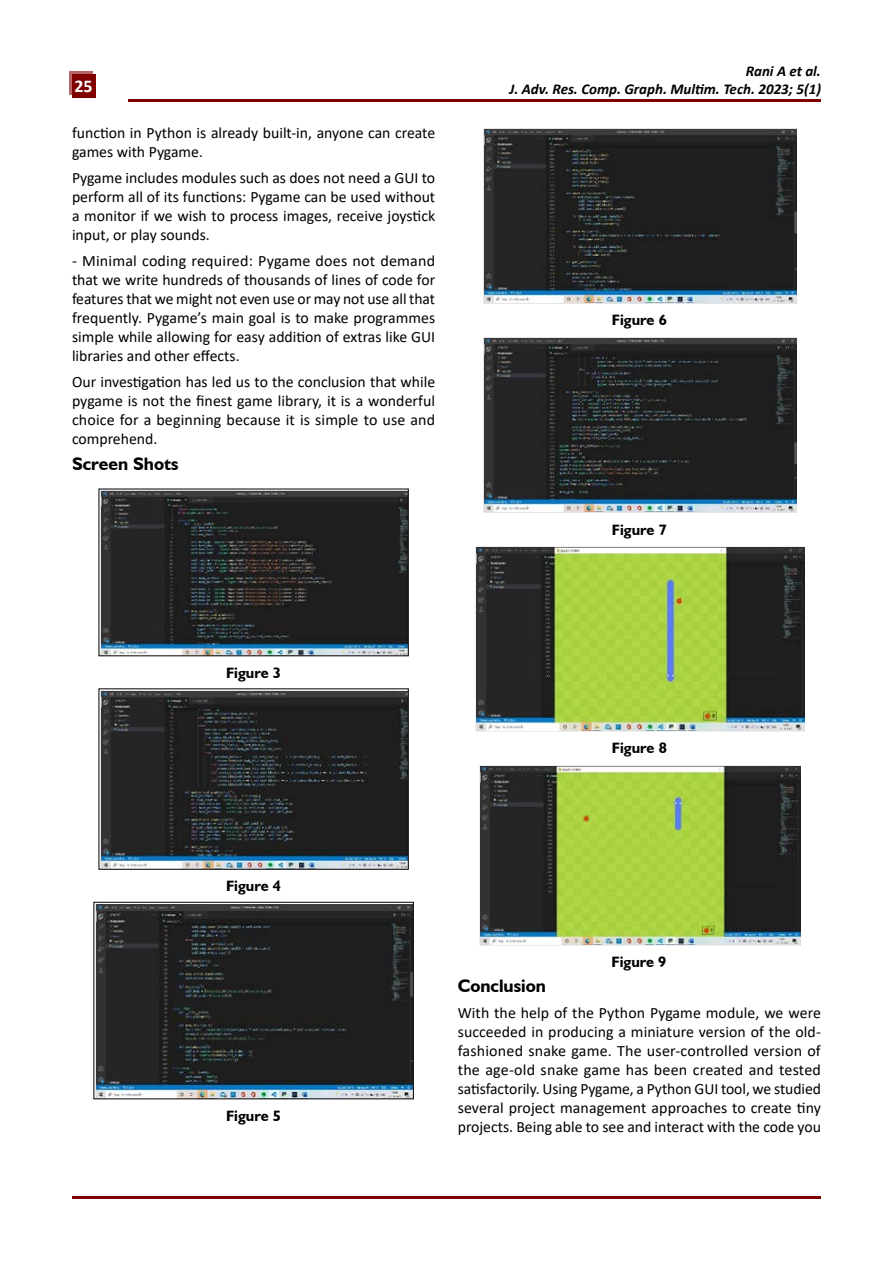
<style>
.page{position:relative;width:893px;height:1263px;background:#fff}
.page>*{position:absolute;margin:0;border:0;box-sizing:border-box;transform-origin:0 0}
.t1{font:700 18px "Humanist 521 BT";color:#000}
.t2{font:700 18px "Calibri";color:#fff}
.t3{font:15.75px/18.9px "Calibri";color:#000;text-align:justify}
.t4{font:italic 700 15px/18px "Calibri";color:#000;text-align:right}
.t5{font:700 15px "Humanist 521 BT";color:#000}
</style>
<div class="page">
<div style="left:69px;top:71px;width:23px;height:23px;background:#b46666"></div>
<div style="left:72px;top:74px;width:23px;height:23px;background:#800000"></div>
<hr style="left:128px;top:100px;width:693px;height:2px;background:#800000">
<hr style="left:72px;top:1196px;width:749px;height:2px;background:#800000">
<img style="left:101px;top:491px;width:306px;height:163px">
<div style="left:99px;top:489px;width:310px;height:167px;border:1px solid #000"></div>
<img style="left:101px;top:690px;width:306px;height:178px">
<div style="left:99px;top:688px;width:310px;height:182px;border:1px solid #000"></div>
<img style="left:95px;top:904px;width:317px;height:193px">
<div style="left:93px;top:902px;width:321px;height:197px;border:1px solid #000"></div>
<img style="left:483px;top:128px;width:314px;height:175px">
<img style="left:483px;top:338px;width:314px;height:174px">
<img style="left:475px;top:547px;width:330px;height:184px">
<img style="left:479px;top:765px;width:322px;height:180px">
<p class="t2" style="left:74px;top:74px;width:20px">25</p>
<p class="t3" style="left:72px;top:123px;width:365px">function in Python is already built-in, anyone can create games with Pygame.</p>
<p class="t3" style="left:72px;top:168px;width:365px">Pygame includes modules such as does not need a GUI to perform all of its functions: Pygame can be used without a monitor if we wish to process images, receive joystick input, or play sounds.</p>
<p class="t3" style="left:72px;top:251px;width:365px">- Minimal coding required: Pygame does not demand that we write hundreds of thousands of lines of code for features that we might not even use or may not use all that frequently. Pygame’s main goal is to make programmes simple while allowing for easy addition of extras like GUI libraries and other effects.</p>
<p class="t3" style="left:72px;top:372px;width:365px">Our investigation has led us to the conclusion that while pygame is not the finest game library, it is a wonderful choice for a beginning because it is simple to use and comprehend.</p>
<p class="t1" style="left:72px;top:453px;width:108px">Screen Shots</p>
<p class="t4" style="left:510px;top:61px;width:313px">Rani A et al.<br>J. Adv. Res. Comp. Graph. Multim. Tech. 2023; 5(1)</p>
<p class="t5" style="left:612px;top:311px;width:56px">Figure 6</p>
<p class="t5" style="left:612px;top:520px;width:56px">Figure 7</p>
<p class="t5" style="left:226px;top:664px;width:56px">Figure 3</p>
<p class="t5" style="left:226px;top:877px;width:56px">Figure 4</p>
<p class="t5" style="left:226px;top:1106px;width:56px">Figure 5</p>
<p class="t5" style="left:612px;top:739px;width:56px">Figure 8</p>
<p class="t5" style="left:611px;top:953px;width:56px">Figure 9</p>
<p class="t1" style="left:458px;top:974px;width:90px">Conclusion</p>
<p class="t3" style="left:458px;top:1003px;width:365px">With the help of the Python Pygame module, we were succeeded in producing a miniature version of the old&shy;fashioned snake game. The user-controlled version of the age-old snake game has been created and tested satisfactorily. Using Pygame, a Python GUI tool, we studied several project management approaches to create tiny projects. Being able to see and interact with the code you</p>
</div>
